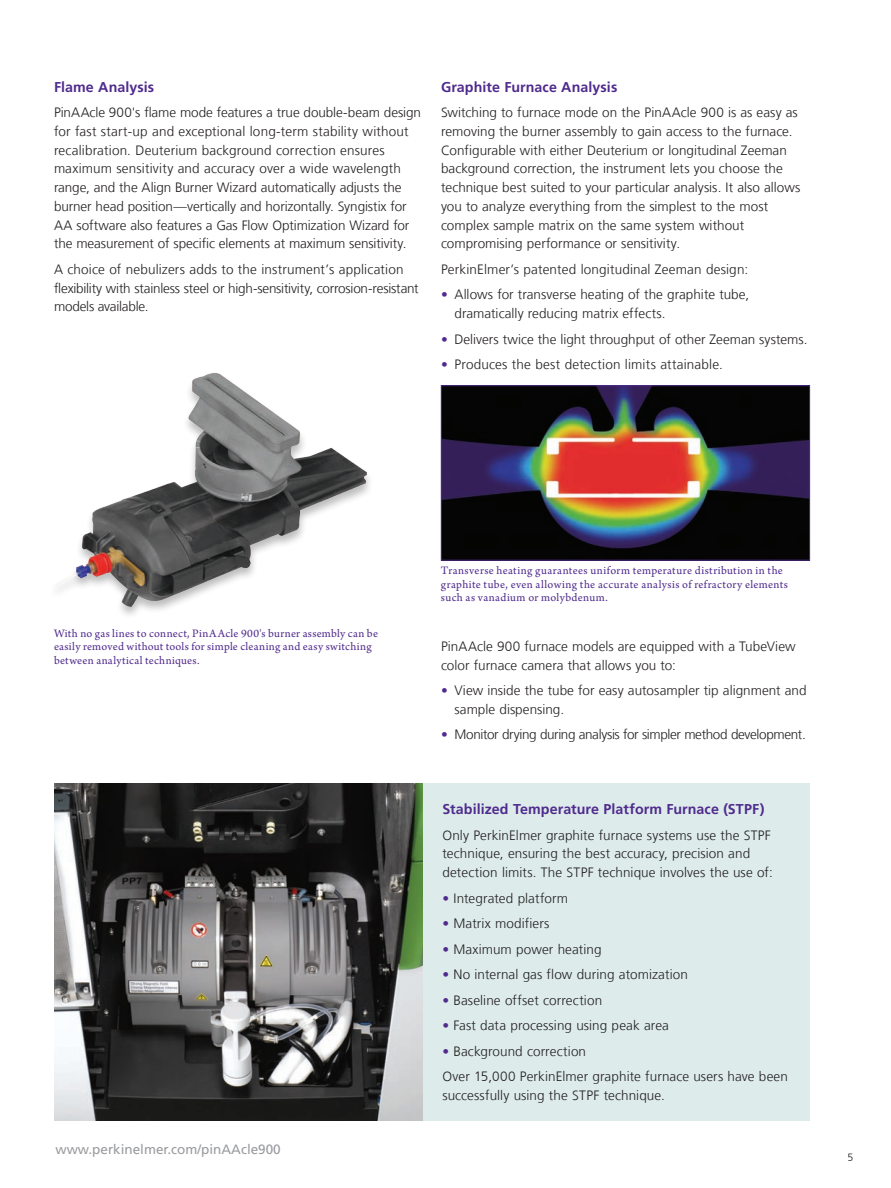
<style>
.page{position:relative;width:891px;height:1188px;background:#fff}
.page>*{position:absolute;margin:0;border:0;box-sizing:border-box;transform-origin:0 0}
.Copy_-_Subheads{font:700 14.25px "Frutiger LT Com";letter-spacing:.005em;color:#502b8d}
.Copy_-_Subheads-2{font:300 13.5px/18.8px "Frutiger LT Com";letter-spacing:.005em;color:#231f20}
.Copy_-_Subheads-3{font:300 13.5px "Frutiger LT Com";letter-spacing:-.025em;color:#231f20}
.t1{font:13.5px "Frutiger LT Com";color:#999b9e}
.Copy_-_Captions{font:12px/13.5px "Arno Pro";letter-spacing:.025em;color:#502b8d}
.t2{font:300 10.5px "Frutiger LT Com";color:#231f20}
.s1{color:#502b8d}
</style>
<div class="page">
<div style="left:422px;top:783px;width:388px;height:337px;background:#ddeceb"></div>
<img style="left:443px;top:387px;width:365px;height:172px">
<div style="left:441px;top:385px;width:369px;height:176px;border:1px solid #502b8d"></div>
<img style="left:56px;top:372px;width:314px;height:243px">
<img style="left:54px;top:783px;width:369px;height:337px">
<p class="Copy_-_Subheads" style="left:54px;top:78px;width:102px">Flame Analysis</p>
<p class="Copy_-_Subheads-2" style="left:54px;top:103px;width:369px">PinAAcle 900's flame mode features a true double-beam design for fast start-up and exceptional long-term stability without recalibration. Deuterium background correction ensures maximum sensitivity and accuracy over a wide wavelength range, and the Align Burner Wizard automatically adjusts the burner head position—vertically and horizontally. Syngistix for AA software also features a Gas Flow Optimization Wizard for the measurement of specific elements at maximum sensitivity.</p>
<p class="Copy_-_Subheads-2" style="left:54px;top:260px;width:366px">A choice of nebulizers adds to the instrument’s application flexibility with stainless steel or high-sensitivity, corrosion-resistant models available.</p>
<p class="Copy_-_Subheads" style="left:441px;top:78px;width:178px">Graphite Furnace Analysis</p>
<p class="Copy_-_Subheads-2" style="left:441px;top:103px;width:361px">Switching to furnace mode on the PinAAcle 900 is as easy as removing the burner assembly to gain access to the furnace.<br>Configurable with either Deuterium or longitudinal Zeeman background correction, the instrument lets you choose the technique best suited to your particular analysis. It also allows you to analyze everything from the simplest to the most complex sample matrix on the same system without compromising performance or sensitivity.</p>
<p class="Copy_-_Subheads-2" style="left:441px;top:260px;width:309px">PerkinElmer’s patented longitudinal Zeeman design:</p>
<p class="Copy_-_Subheads-2" style="left:454px;top:285px;width:296px;text-indent:-14px"><span class="s1">•</span> Allows for transverse heating of the graphite tube, dramatically reducing matrix effects.</p>
<p class="Copy_-_Subheads-2" style="left:441px;top:330px;width:368px"><span class="s1">•</span> Delivers twice the light throughput of other Zeeman systems.</p>
<p class="Copy_-_Subheads-2" style="left:441px;top:355px;width:283px"><span class="s1">•</span> Produces the best detection limits attainable.</p>
<p class="Copy_-_Captions" style="left:54px;top:627px;width:326px">With no gas lines to connect, PinAAcle 900's burner assembly can be easily removed without tools for simple cleaning and easy switching between analytical techniques.</p>
<p class="t1" style="left:56px;top:1142px;width:227px">www.perkinelmer.com/pinAAcle900</p>
<p class="Copy_-_Captions" style="left:441px;top:565px;width:348px">Transverse heating guarantees uniform temperature distribution in the graphite tube, even allowing the accurate analysis of refractory elements such as vanadium or molybdenum.</p>
<p class="Copy_-_Subheads-2" style="left:441px;top:637px;width:356px">PinAAcle 900 furnace models are equipped with a TubeView color furnace camera that allows you to:</p>
<p class="Copy_-_Subheads-2" style="left:454px;top:681px;width:354px;text-indent:-14px"><span class="s1">•</span> View inside the tube for easy autosampler tip alignment and sample dispensing.</p>
<p class="Copy_-_Subheads-3" style="left:441px;top:727px;width:366px"><span class="s1">•</span> Monitor drying during analysis for simpler method development.</p>
<p class="Copy_-_Subheads" style="left:442px;top:801px;width:323px">Stabilized Temperature Platform Furnace (STPF)</p>
<p class="Copy_-_Subheads-2" style="left:442px;top:826px;width:332px">Only PerkinElmer graphite furnace systems use the STPF technique, ensuring the best accuracy, precision and detection limits. The STPF technique involves the use of:</p>
<p class="Copy_-_Subheads-2" style="left:442px;top:889px;width:127px"><span class="s1">•</span> Integrated platform</p>
<p class="Copy_-_Subheads-2" style="left:442px;top:914px;width:109px"><span class="s1">•</span> Matrix modifiers</p>
<p class="Copy_-_Subheads-2" style="left:442px;top:940px;width:161px"><span class="s1">•</span> Maximum power heating</p>
<p class="Copy_-_Subheads-2" style="left:442px;top:965px;width:247px"><span class="s1">•</span> No internal gas flow during atomization</p>
<p class="Copy_-_Subheads-2" style="left:442px;top:991px;width:161px"><span class="s1">•</span> Baseline offset correction</p>
<p class="Copy_-_Subheads-2" style="left:442px;top:1016px;width:228px"><span class="s1">•</span> Fast data processing using peak area</p>
<p class="Copy_-_Subheads-2" style="left:442px;top:1042px;width:145px"><span class="s1">•</span> Background correction</p>
<p class="Copy_-_Subheads-2" style="left:442px;top:1067px;width:347px">Over 15,000 PerkinElmer graphite furnace users have been successfully using the STPF technique.</p>
<p class="t2" style="left:848px;top:1151px;width:7px">5</p>
</div>
